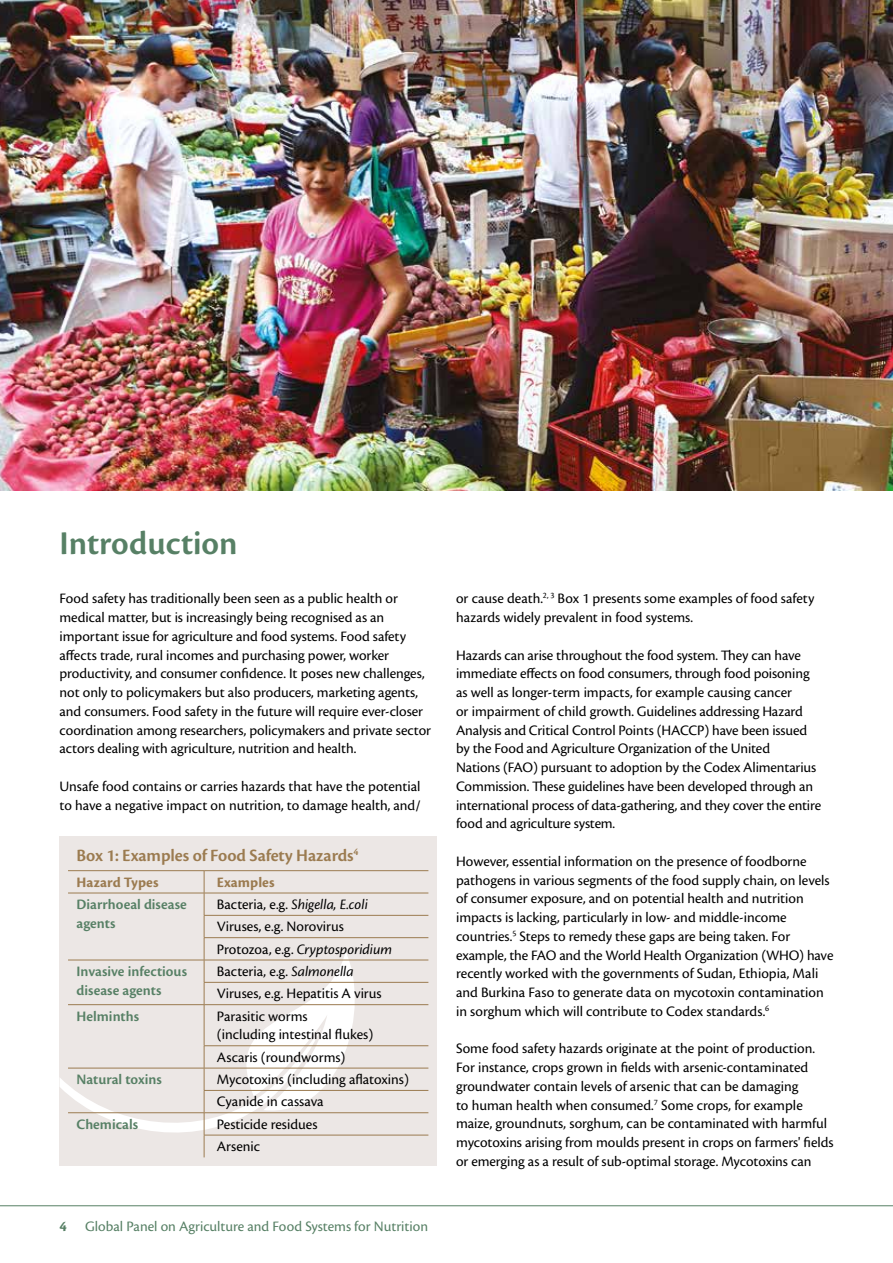
<style>
.page{position:relative;width:893px;height:1263px;background:#fff}
.page>*{position:absolute;margin:0;border:0;box-sizing:border-box;transform-origin:0 0}
.t1{font:600 34.5px "Cronos Pro";color:#578065}
.t2{font:600 18px "Cronos Pro";letter-spacing:-.005em;color:#9b7b50}
.t3{font:15px/18.8px "Cronos Pro";letter-spacing:-.005em;color:#000}
.t4{font:600 15px/18.8px "Cronos Pro";color:#578065}
.t5{font:15px "Cronos Pro";color:#578065}
.t6{font:700 15px "Cronos Pro";letter-spacing:.005em;color:#9b7b50}
.s1{font-style:italic}
.s2{font-weight:700}
</style>
<div class="page">
<img style="left:0;top:0;width:893px;height:491px">
<div style="left:60px;top:836px;width:377px;height:330px;background:#ece7e5"></div>
<hr style="left:68px;top:870px;width:136px;height:1px;background:#9b7b50">
<hr style="left:204px;top:870px;width:224px;height:1px;background:#9b7b50">
<svg style="left:60px;top:871px;width:311px;height:286px"></svg>
<hr style="left:68px;top:893px;width:136px;height:1px;background:#9b7b50">
<hr style="left:204px;top:893px;width:224px;height:1px;background:#9b7b50">
<hr style="left:204px;top:960px;width:224px;height:1px;background:#9b7b50">
<hr style="left:204px;top:915px;width:224px;height:1px;background:#9b7b50">
<hr style="left:204px;top:937px;width:224px;height:1px;background:#9b7b50">
<hr style="left:68px;top:960px;width:136px;height:1px;background:#9b7b50">
<hr style="left:68px;top:1004px;width:136px;height:1px;background:#9b7b50">
<hr style="left:68px;top:1068px;width:136px;height:1px;background:#9b7b50">
<hr style="left:68px;top:1112px;width:136px;height:1px;background:#9b7b50">
<hr style="left:204px;top:982px;width:224px;height:1px;background:#9b7b50">
<hr style="left:204px;top:1004px;width:224px;height:1px;background:#9b7b50">
<hr style="left:204px;top:1045px;width:224px;height:1px;background:#9b7b50">
<hr style="left:204px;top:1068px;width:224px;height:1px;background:#9b7b50">
<hr style="left:204px;top:1090px;width:224px;height:1px;background:#9b7b50">
<hr style="left:204px;top:1112px;width:224px;height:1px;background:#9b7b50">
<hr style="left:204px;top:1135px;width:224px;height:1px;background:#9b7b50">
<hr style="left:0;top:1205px;width:893px;height:1px;background:#578065">
<h1 class="t1" style="left:60px;top:524px;width:180px">Introduction</h1>
<p class="t3" style="left:60px;top:589px;width:373px">Food safety has traditionally been seen as a public health or medical matter, but is increasingly being recognised as an important issue for agriculture and food systems. Food safety affects trade, rural incomes and purchasing power, worker productivity, and consumer confidence. It poses new challenges, not only to policymakers but also producers, marketing agents, and consumers. Food safety in the future will require ever-closer coordination among researchers, policymakers and private sector actors dealing with agriculture, nutrition and health.</p>
<p class="t3" style="left:60px;top:777px;width:363px">Unsafe food contains or carries hazards that have the potential to have a negative impact on nutrition, to damage health, and/</p>
<p class="t2" style="left:77px;top:845px;width:284px">Box 1: Examples of Food Safety Hazards<sup>4</sup></p>
<p class="t6" style="left:77px;top:873px;width:84px">Hazard Types</p>
<p class="t6" style="left:217px;top:873px;width:59px">Examples</p>
<p class="t4" style="left:77px;top:895px;width:112px">Diarrhoeal disease agents</p>
<p class="t3" style="left:217px;top:893px;width:177px;line-height:22.4px">Bacteria, e.g. <span class="s1">Shigella, E.coli<br></span>Viruses, e.g. Norovirus<br>Protozoa, e.g. <span class="s1">Cryptosporidium</span></p>
<p class="t4" style="left:77px;top:962px;width:112px">Invasive infectious disease agents</p>
<p class="t3" style="left:217px;top:960px;width:166px;line-height:22.4px">Bacteria, e.g. <span class="s1">Salmonella<br></span>Viruses, e.g. Hepatitis A virus</p>
<p class="t4" style="left:77px;top:1007px;width:64px">Helminths</p>
<p class="t3" style="left:217px;top:1007px;width:158px">Parasitic worms<br>(including intestinal flukes)</p>
<p class="t3" style="left:217px;top:1048px;width:130px">Ascaris (roundworms)</p>
<p class="t4" style="left:77px;top:1070px;width:87px">Natural toxins</p>
<p class="t3" style="left:217px;top:1068px;width:194px;line-height:22.4px">Mycotoxins (including aflatoxins)<br>Cyanide in cassava</p>
<p class="t4" style="left:77px;top:1115px;width:63px">Chemicals</p>
<p class="t3" style="left:217px;top:1113px;width:102px;line-height:22.4px">Pesticide residues<br>Arsenic</p>
<p class="t5" style="left:60px;top:1217px;width:370px"><span class="s2">4</span> Global Panel on Agriculture and Food Systems for Nutrition</p>
<p class="t3" style="left:456px;top:589px;width:360px">or cause death.<sup>2,</sup> <sup>3</sup> Box 1 presents some examples of food safety hazards widely prevalent in food systems.</p>
<p class="t3" style="left:456px;top:646px;width:367px">Hazards can arise throughout the food system. They can have immediate effects on food consumers, through food poisoning as well as longer-term impacts, for example causing cancer<br>or impairment of child growth. Guidelines addressing Hazard Analysis and Critical Control Points (HACCP) have been issued by the Food and Agriculture Organization of the United<br>Nations (FAO) pursuant to adoption by the Codex Alimentarius Commission. These guidelines have been developed through an international process of data-gathering, and they cover the entire food and agriculture system.</p>
<p class="t3" style="left:456px;top:852px;width:379px">However, essential information on the presence of foodborne pathogens in various segments of the food supply chain, on levels of consumer exposure, and on potential health and nutrition impacts is lacking, particularly in low- and middle-income countries.<sup>5</sup> Steps to remedy these gaps are being taken. For example, the FAO and the World Health Organization (WHO) have recently worked with the governments of Sudan, Ethiopia, Mali and Burkina Faso to generate data on mycotoxin contamination in sorghum which will contribute to Codex standards.<sup>6</sup></p>
<p class="t3" style="left:456px;top:1039px;width:379px">Some food safety hazards originate at the point of production.<br>For instance, crops grown in fields with arsenic-contaminated groundwater contain levels of arsenic that can be damaging<br>to human health when consumed.<sup>7</sup> Some crops, for example maize, groundnuts, sorghum, can be contaminated with harmful mycotoxins arising from moulds present in crops on farmers' fields or emerging as a result of sub-optimal storage. Mycotoxins can</p>
</div>
